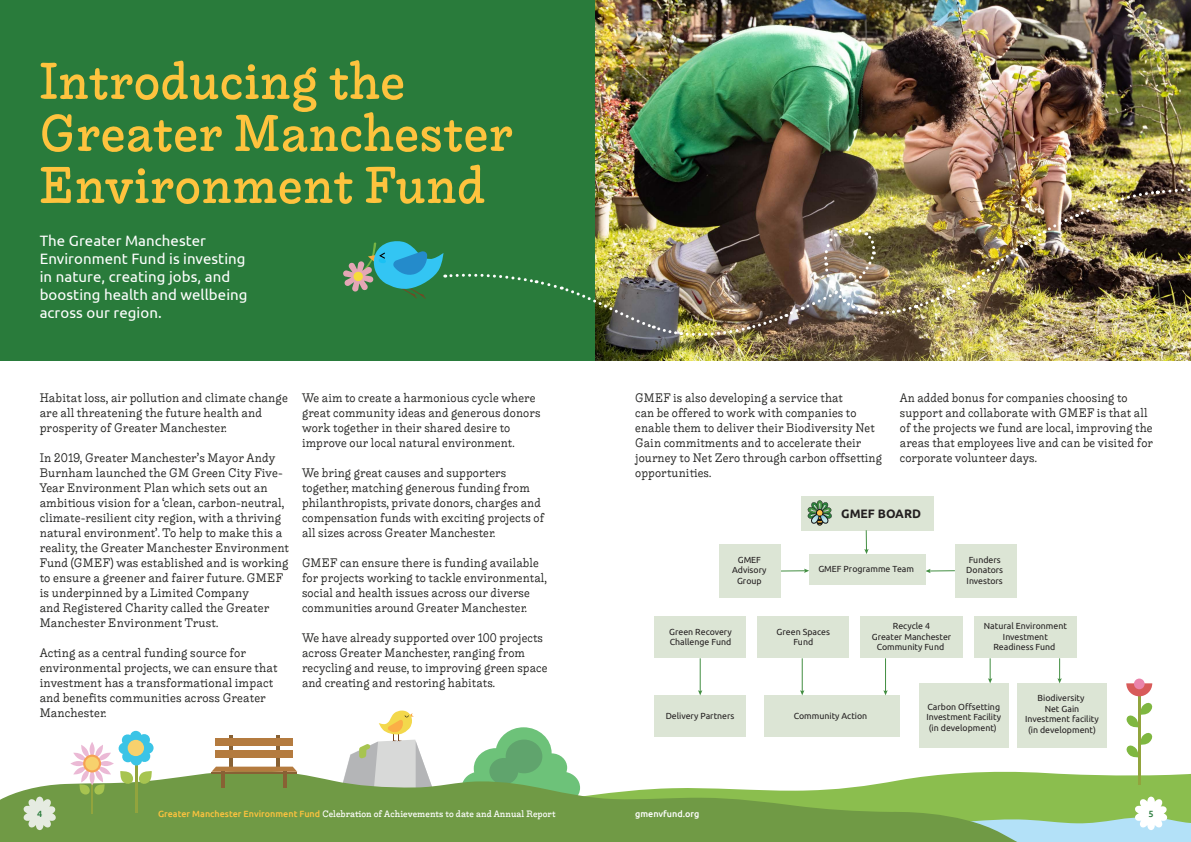
<style>
.page{position:relative;width:1191px;height:842px;background:#fff}
.page>*{position:absolute;margin:0;border:0;box-sizing:border-box;transform-origin:0 0}
.t1{font:500 50px/52px "Liebe Ruth";letter-spacing:.01em;color:#fec33e}
.t2{font:15px/18px "Ubuntu";letter-spacing:.005em;color:#fff}
.t3{font:700 12.1px "Ubuntu";color:#231f20}
.t4{font:12px/15px "Liebe Ruth";letter-spacing:.01em;color:#21211f}
.t5{font:500 9px "Liebe Ruth";letter-spacing:.01em;color:#fff}
.t6{font:500 9px "Ubuntu";color:#fff}
.t7{font:500 9px "Ubuntu";color:#297b3b}
.t8{font:8.8px/10.5px "Ubuntu";color:#231f20;text-align:center}
.s1{font-family:"Ubuntu";color:#fec33e}
</style>
<div class="page">
<svg style="left:473px;top:727px;width:95px;height:43px"></svg>
<svg style="left:1045px;top:770px;width:146px;height:27px;fill:#8bbe4e"></svg>
<svg style="left:0;top:770px;width:1045px;height:72px;fill:#709a45"></svg>
<div style="left:0;top:0;width:595px;height:360px;background:#297b3b"></div>
<img style="left:595px;top:0;width:596px;height:360px">
<svg style="left:23px;top:797px;width:33px;height:33px"></svg>
<svg style="left:826px;top:797px;width:365px;height:45px;background:#92be7c"></svg>
<hr style="left:135px;top:759px;width:2px;height:54px;background:#92a43d">
<svg style="left:130px;top:731px;width:12px;height:11px"></svg>
<svg style="left:142px;top:742px;width:12px;height:12px"></svg>
<div style="left:130px;top:754px;width:12px;height:11px;background:#3bc4e6;border-radius:50%"></div>
<div style="left:119px;top:743px;width:11px;height:11px;background:#3bc4e6;border-radius:50%"></div>
<svg style="left:121px;top:733px;width:30px;height:30px"></svg>
<div style="left:128px;top:740px;width:16px;height:16px;background:#f7d16d;border-radius:50%"></div>
<svg style="left:120px;top:771px;width:32px;height:13px"></svg>
<svg style="left:340px;top:710px;width:94px;height:83px"></svg>
<hr style="left:229px;top:735px;width:4px;height:32px;background:#886134">
<hr style="left:276px;top:735px;width:3px;height:32px;background:#886134">
<div style="left:215px;top:738px;width:78px;height:8px;background:#b47b3f"></div>
<div style="left:215px;top:750px;width:78px;height:8px;background:#b47b3f"></div>
<svg style="left:211px;top:767px;width:86px;height:5px"></svg>
<hr style="left:222px;top:772px;width:3px;height:16px;background:#886134">
<hr style="left:284px;top:772px;width:3px;height:16px;background:#886134">
<hr style="left:211px;top:772px;width:86px;height:2px;background:#886134">
<hr style="left:91px;top:775px;width:2px;height:39px;background:#92a43d">
<svg style="left:73px;top:745px;width:38px;height:50px"></svg>
<svg style="left:83px;top:754px;width:18px;height:18px"></svg>
<div style="left:85px;top:757px;width:14px;height:13px;background:#f7d16d;border-radius:50%"></div>
<hr style="left:1138px;top:696px;width:2px;height:88px;background:#92a43d">
<svg style="left:1126px;top:702px;width:26px;height:56px"></svg>
<svg style="left:1126px;top:683px;width:26px;height:13px"></svg>
<div style="left:1134px;top:678px;width:10px;height:11px;background:#ea84ab;border-radius:50%"></div>
<img style="left:343px;top:185px;width:848px;height:152px">
<svg style="left:781px;top:569px;width:28px;height:4px"></svg>
<svg style="left:925px;top:569px;width:30px;height:4px"></svg>
<div style="left:654px;top:695px;width:92px;height:42px;background:#dce5d5"></div>
<div style="left:801px;top:496px;width:132px;height:34px;background:#dce5d5"></div>
<svg style="left:807px;top:500px;width:25px;height:25px"></svg>
<div style="left:809px;top:554px;width:116px;height:31px;background:#dce5d5"></div>
<div style="left:955px;top:544px;width:61px;height:53px;background:#dce5d5"></div>
<div style="left:1017px;top:683px;width:89px;height:64px;background:#dce5d5"></div>
<div style="left:919px;top:683px;width:89px;height:64px;background:#dce5d5"></div>
<div style="left:764px;top:695px;width:136px;height:42px;background:#dce5d5"></div>
<div style="left:654px;top:616px;width:92px;height:42px;background:#dce5d5"></div>
<div style="left:757px;top:616px;width:92px;height:42px;background:#dce5d5"></div>
<div style="left:860px;top:616px;width:102px;height:42px;background:#dce5d5"></div>
<div style="left:974px;top:616px;width:102px;height:42px;background:#dce5d5"></div>
<div style="left:719px;top:544px;width:62px;height:53px;background:#dce5d5"></div>
<svg style="left:1057px;top:658px;width:4px;height:25px"></svg>
<svg style="left:988px;top:658px;width:4px;height:25px"></svg>
<svg style="left:864px;top:530px;width:4px;height:24px"></svg>
<hr style="left:885px;top:658px;width:1px;height:34px;background:#428e41">
<svg style="left:883px;top:690px;width:4px;height:5px"></svg>
<hr style="left:802px;top:658px;width:1px;height:34px;background:#428e41">
<svg style="left:800px;top:690px;width:4px;height:5px"></svg>
<hr style="left:700px;top:658px;width:1px;height:34px;background:#428e41">
<svg style="left:698px;top:690px;width:4px;height:5px"></svg>
<h1 class="t1" style="left:40px;top:56px;width:475px">Introducing the<br>Greater Manchester<br>Environment Fund</h1>
<p class="t2" style="left:40px;top:232px;width:209px">The Greater Manchester<br>Environment Fund is investing in nature, creating jobs, and boosting health and wellbeing across our region.</p>
<p class="t4" style="left:40px;top:390px;width:250px">Habitat loss, air pollution and climate change are all threatening the future health and prosperity of Greater Manchester.</p>
<p class="t4" style="left:40px;top:450px;width:251px">In 2019, Greater Manchester’s Mayor Andy Burnham launched the GM Green City Five-Year Environment Plan which sets out an ambitious vision for a ‘clean, carbon-neutral, climate-resilient city region, with a thriving natural environment’. To help to make this a reality, the Greater Manchester Environment Fund (GMEF) was established and is working to ensure a greener and fairer future. GMEF is underpinned by a Limited Company<br>and Registered Charity called the Greater Manchester Environment Trust.</p>
<p class="t4" style="left:40px;top:645px;width:239px">Acting as a central funding source for environmental projects, we can ensure that investment has a transformational impact and benefits communities across Greater Manchester.</p>
<p class="t4" style="left:302px;top:390px;width:240px">We aim to create a harmonious cycle where great community ideas and generous donors work together in their shared desire to improve our local natural environment.</p>
<p class="t4" style="left:302px;top:465px;width:244px">We bring great causes and supporters together, matching generous funding from philanthropists, private donors, charges and compensation funds with exciting projects of all sizes across Greater Manchester.</p>
<p class="t4" style="left:302px;top:555px;width:246px">GMEF can ensure there is funding available for projects working to tackle environmental, social and health issues across our diverse communities around Greater Manchester.</p>
<p class="t4" style="left:302px;top:630px;width:247px">We have already supported over 100 projects across Greater Manchester, ranging from recycling and reuse, to improving green space and creating and restoring habitats.</p>
<p class="t4" style="left:635px;top:390px;width:248px">GMEF is also developing a service that<br>can be offered to work with companies to enable them to deliver their Biodiversity Net Gain commitments and to accelerate their journey to Net Zero through carbon offsetting opportunities.</p>
<p class="t4" style="left:900px;top:390px;width:255px">An added bonus for companies choosing to support and collaborate with GMEF is that all of the projects we fund are local, improving the areas that employees live and can be visited for corporate volunteer days.</p>
<p class="t8" style="left:732px;top:555px;width:36px">GMEF<br>Advisory<br>Group</p>
<p class="t3" style="left:841px;top:505px;width:81px">GMEF BOARD</p>
<p class="t8" style="left:818px;top:564px;width:97px">GMEF Programme Team</p>
<p class="t8" style="left:966px;top:555px;width:38px;text-align:left">Funders<br>Donators<br>Investors</p>
<p class="t8" style="left:669px;top:627px;width:64px;text-align:left">Green Recovery<br>Challenge Fund</p>
<p class="t8" style="left:776px;top:627px;width:55px">Green Spaces<br>Fund</p>
<p class="t8" style="left:871px;top:621px;width:81px">Recycle 4<br>Greater Manchester<br>Community Fund</p>
<p class="t8" style="left:984px;top:621px;width:85px">Natural Environment<br>Investment<br>Readiness Fund</p>
<p class="t8" style="left:665px;top:711px;width:70px">Delivery Partners</p>
<p class="t8" style="left:794px;top:711px;width:75px">Community Action</p>
<p class="t8" style="left:926px;top:702px;width:76px;text-align:justify">Carbon Offsetting Investment Facility (in development)</p>
<p class="t8" style="left:1025px;top:693px;width:75px">Biodiversity<br>Net Gain<br>Investment facility (in development)</p>
<p class="t7" style="left:37px;top:808px;width:7px">4</p>
<p class="t5" style="left:158px;top:809px;width:399px"><span class="s1">Greater Manchester Environment Fund</span> Celebration of Achievements to date and Annual Report</p>
<p class="t6" style="left:635px;top:808px;width:66px">gmenvfund.org</p>
<p class="t7" style="left:1148px;top:808px;width:7px">5</p>
</div>
